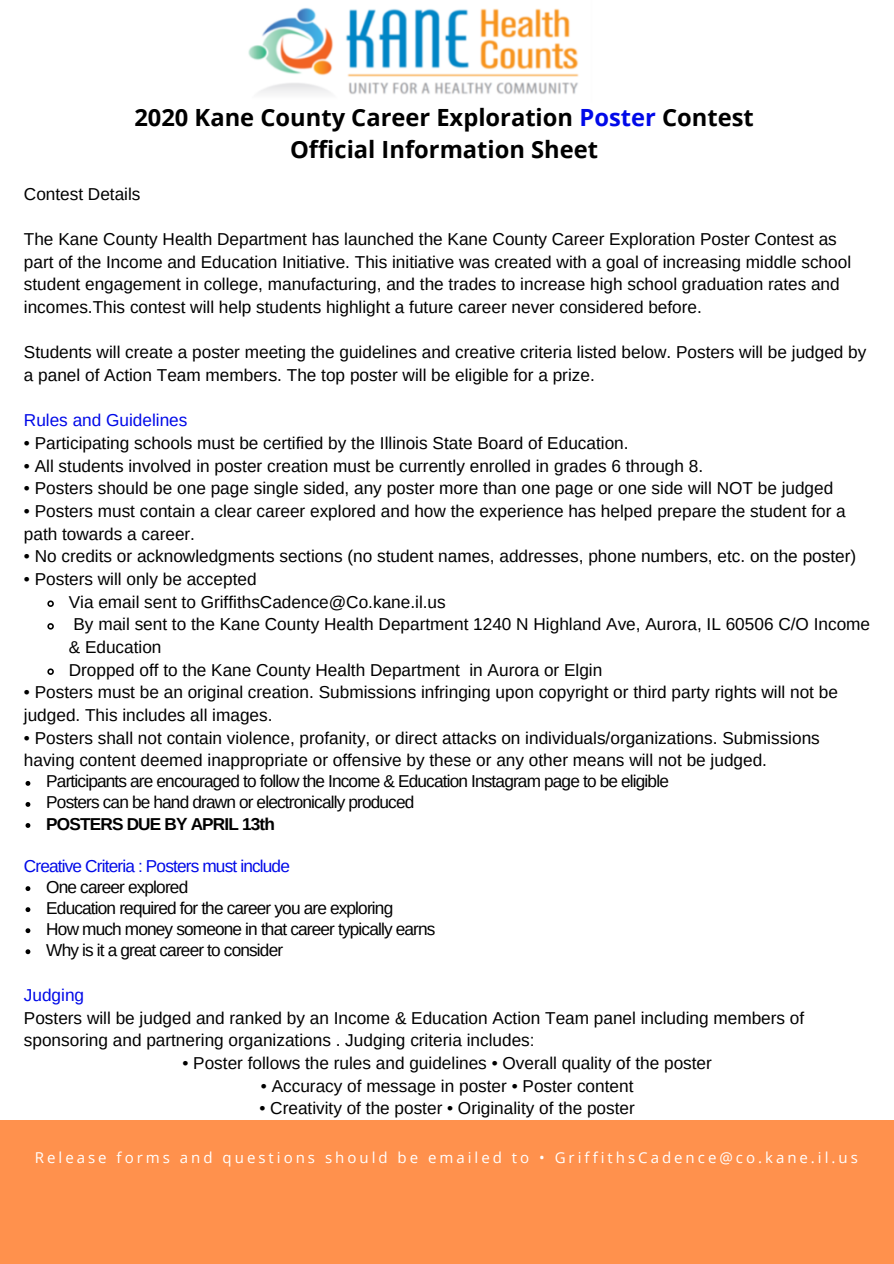
<style>
.page{position:relative;width:894px;height:1264px;background:#fff}
.page>*{position:absolute;margin:0;border:0;box-sizing:border-box;transform-origin:0 0}
.t1{font:700 23.7px/32.5px "Open Sans";color:#000;text-align:center}
.t2{font:17.25px/22.6px "Arimo";color:#000}
.t3{font:17.25px/21px "Arimo";letter-spacing:-.05em;color:#000}
.t4{font:17.25px "Arimo";letter-spacing:-.05em;color:#0009e8}
.t5{font:17.25px "Arimo";color:#0009e8}
.t6{font:700 17.25px "Arimo";letter-spacing:-.05em;color:#000}
.t7{font:15px "Open Sans";letter-spacing:.2em;color:#fff}
.s1{color:#0009e8}
</style>
<div class="page">
<div style="left:0;top:1120px;width:893px;height:143px;background:#ff914d"></div>
<svg style="left:47px;top:600px;width:7px;height:7px"></svg>
<svg style="left:47px;top:623px;width:7px;height:7px"></svg>
<svg style="left:47px;top:668px;width:7px;height:7px"></svg>
<svg style="left:26px;top:781px;width:4px;height:4px"></svg>
<svg style="left:26px;top:802px;width:4px;height:4px"></svg>
<svg style="left:26px;top:823px;width:4px;height:4px"></svg>
<svg style="left:26px;top:886px;width:4px;height:5px"></svg>
<svg style="left:26px;top:907px;width:4px;height:5px"></svg>
<svg style="left:26px;top:928px;width:4px;height:5px"></svg>
<svg style="left:26px;top:949px;width:4px;height:5px"></svg>
<img style="left:248px;top:7px;width:331px;height:88px">
<h1 class="t1" style="left:134px;top:100px;width:620px">2020 Kane County Career Exploration <span class="s1">Poster</span> Contest<br>Official Information Sheet</h1>
<p class="t2" style="left:24px;top:182px;width:118px">Contest Details</p>
<p class="t2" style="left:24px;top:228px;width:828px">The Kane County Health Department has launched the Kane County Career Exploration Poster Contest as part of the Income and Education Initiative. This initiative was created with a goal of increasing middle school student engagement in college, manufacturing, and the trades to increase high school graduation rates and incomes.This contest will help students highlight a future career never considered before.</p>
<p class="t2" style="left:24px;top:341px;width:843px">Students will create a poster meeting the guidelines and creative criteria listed below. Posters will be judged by a panel of Action Team members. The top poster will be eligible for a prize.</p>
<p class="t5" style="left:24px;top:411px;width:165px">Rules and Guidelines</p>
<p class="t2" style="left:24px;top:432px;width:606px">• Participating schools must be certified by the Illinois State Board of Education.</p>
<p class="t2" style="left:24px;top:454px;width:680px">• All students involved in poster creation must be currently enrolled in grades 6 through 8.</p>
<p class="t2" style="left:24px;top:477px;width:810px">• Posters should be one page single sided, any poster more than one page or one side will NOT be judged</p>
<p class="t2" style="left:24px;top:500px;width:823px">• Posters must contain a clear career explored and how the experience has helped prepare the student for a path towards a career.</p>
<p class="t2" style="left:24px;top:545px;width:833px">• No credits or acknowledgments sections (no student names, addresses, phone numbers, etc. on the poster)</p>
<p class="t2" style="left:24px;top:567px;width:234px">• Posters will only be accepted</p>
<p class="t2" style="left:69px;top:590px;width:802px">Via email sent to GriffithsCadence@Co.kane.il.us<br>By mail sent to the Kane County Health Department 1240 N Highland Ave, Aurora, IL 60506 C/O Income &amp; Education<br>Dropped off to the Kane County Health Department in Aurora or Elgin</p>
<p class="t2" style="left:24px;top:681px;width:815px">• Posters must be an original creation. Submissions infringing upon copyright or third party rights will not be judged. This includes all images.</p>
<p class="t2" style="left:24px;top:726px;width:797px">• Posters shall not contain violence, profanity, or direct attacks on individuals/organizations. Submissions having content deemed inappropriate or offensive by these or any other means will not be judged.</p>
<p class="t3" style="left:46px;top:771px;width:624px">Participants are encouraged to follow the Income &amp; Education Instagram page to be eligible<br>Posters can be hand drawn or electronically produced</p>
<p class="t6" style="left:46px;top:814px;width:230px">POSTERS DUE BY APRIL 13th</p>
<p class="t4" style="left:24px;top:856px;width:267px">Creative Criteria : Posters must include</p>
<p class="t3" style="left:46px;top:876px;width:390px">One career explored<br>Education required for the career you are exploring<br>How much money someone in that career typically earns Why is it a great career to consider</p>
<p class="t5" style="left:24px;top:985px;width:62px">Judging</p>
<p class="t2" style="left:24px;top:1006px;width:781px">Posters will be judged and ranked by an Income &amp; Education Action Team panel including members of sponsoring and partnering organizations . Judging criteria includes:</p>
<p class="t2" style="left:182px;top:1051px;width:531px">• Poster follows the rules and guidelines • Overall quality of the poster</p>
<p class="t2" style="left:261px;top:1074px;width:374px">• Accuracy of message in poster • Poster content</p>
<p class="t2" style="left:259px;top:1097px;width:377px">• Creativity of the poster • Originality of the poster</p>
<p class="t7" style="left:35px;top:1146px;width:824px">Release forms and questions should be emailed to • GriffithsCadence@co.kane.il.us</p>
</div>
